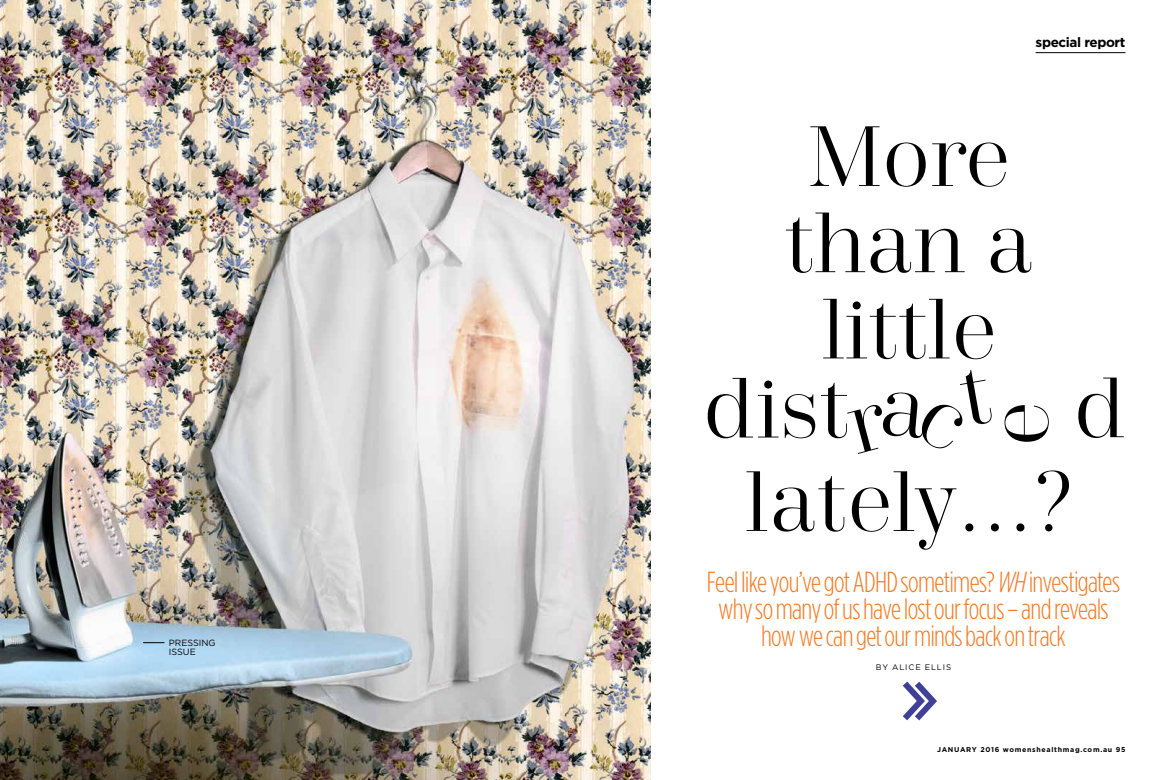
<style>
.page{position:relative;width:1168px;height:780px;background:#fff}
.page>*{position:absolute;margin:0;border:0;box-sizing:border-box;transform-origin:0 0}
.t1{font:85.1px/86.2px "Trivia Serif";letter-spacing:-.02em;color:#000;text-align:center}
.t2{font:300 29px/27px "Gotham Condensed";letter-spacing:-.025em;color:#f47920;text-align:center}
.t3{font:700 13.5px "Gotham";letter-spacing:-.03em;color:#000}
.t4{font:9px/9px "Gotham";color:#000}
.t5{font:8px "Gotham";letter-spacing:.115em;color:#000}
.t6{font:700 7px "Gotham";letter-spacing:.1em;color:#000}
.s1{font-style:italic}
</style>
<div class="page">
<img style="left:0;top:0;width:651px;height:780px">
<svg style="left:143px;top:642px;width:21px;height:1px"></svg>
<svg style="left:902px;top:681px;width:35px;height:40px"></svg>
<hr style="left:1036px;top:52px;width:89px;height:1px;background:#000">
<p class="t4" style="left:169px;top:638px;width:48px">PRESSING<br>ISSUE</p>
<p class="t3" style="left:1036px;top:33px;width:91px">special report</p>
<h1 class="t1" style="left:784px;top:116px;width:253px">More than a little</h1>
<h1 class="t1" style="left:702px;top:367px;width:150px">dist</h1>
<h1 class="t1" style="left:978px;top:448px;width:49px;rotate:-90deg">e</h1>
<h1 class="t1" style="left:1072px;top:367px;width:55px">d</h1>
<h1 class="t1" style="left:744px;top:461px;width:331px">lately…?</h1>
<p class="t2" style="left:707px;top:567px;width:415px">Feel like you’ve got ADHD sometimes? <span class="s1">WH</span> investigates why so many of us have lost our focus – and reveals how we can get our minds back on track</p>
<p class="t5" style="left:876px;top:662px;width:77px">BY ALICE ELLIS</p>
<p class="t6" style="left:937px;top:744px;width:190px">JANUARY 2016 womenshealthmag.com.au 95</p>
</div>
